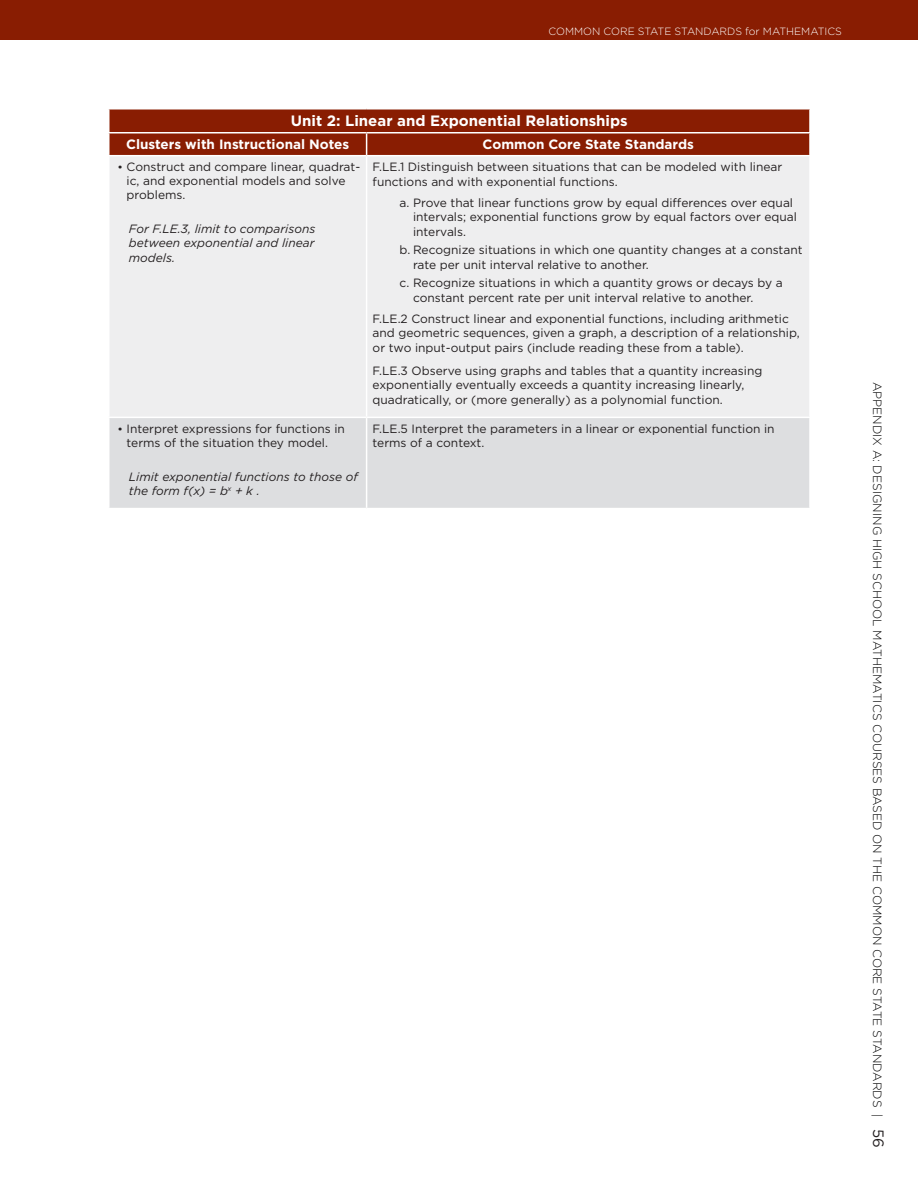
<style>
.page{position:relative;width:918px;height:1188px;background:#fff}
.page>*{position:absolute;margin:0;border:0;box-sizing:border-box;transform-origin:0 0}
.t1{font:700 15px "Gotham";color:#fff}
.t2{font:700 13.5px "Gotham";color:#fff}
.t3{font:12px/14.4px "Gotham";color:#231f20}
.t4{font:italic 12px/14.4px "Gotham";color:#231f20;text-align:justify}
.t5{font:300 12px "Gotham";color:#000}
.t6{font:300 10.5px "Gotham";color:#fff}
.s1{font-weight:400;font-size:15px;color:#231f20}
</style>
<div class="page">
<div style="left:0;top:0;width:918px;height:40px;background:#891d02"></div>
<div style="left:110px;top:157px;width:699px;height:260px;background:#eeeeef"></div>
<div style="left:110px;top:418px;width:699px;height:90px;background:#dddee0"></div>
<svg style="left:109px;top:109px;width:701px;height:46px;background:#8e270d"></svg>
<hr style="left:809px;top:133px;width:2px;height:22px;background:#fff">
<hr style="left:366px;top:156px;width:1px;height:261px;background:#fff">
<hr style="left:366px;top:418px;width:1px;height:90px;background:#fff">
<p class="t6" style="left:549px;top:25px;width:223px">COMMON CORE STATE STANDARDS FOR MAT</p>
<p class="t6" style="left:786px;top:25px;width:17px">HEMAT</p>
<p class="t6" style="left:825px;top:25px;width:19px">ICS</p>
<p class="t1" style="left:291px;top:112px;width:338px">Unit 2: Linear and Exponential Relationships</p>
<p class="t2" style="left:126px;top:136px;width:225px">Clusters with Instructional Notes</p>
<p class="t2" style="left:483px;top:136px;width:213px">Common Core State Standards</p>
<p class="t3" style="left:127px;top:160px;width:235px;line-height:13.8px;text-indent:-9px">• Construct and compare linear, quadrat&shy;ic, and exponential models and solve problems.</p>
<p class="t4" style="left:129px;top:221px;width:188px">For F.LE.3, limit to comparisons between exponential and linear models.</p>
<p class="t3" style="left:373px;top:160px;width:411px">F.LE.1 Distinguish between situations that can be modeled with linear functions and with exponential functions.</p>
<p class="t3" style="left:413px;top:195px;width:385px;text-indent:-14px">a. Prove that linear functions grow by equal differences over equal intervals; exponential functions grow by equal factors over equal intervals.</p>
<p class="t3" style="left:413px;top:243px;width:391px;text-indent:-14px">b. Recognize situations in which one quantity changes at a constant rate per unit interval relative to another.</p>
<p class="t3" style="left:413px;top:276px;width:371px;text-indent:-14px">c. Recognize situations in which a quantity grows or decays by a constant percent rate per unit interval relative to another.</p>
<p class="t3" style="left:373px;top:311px;width:429px">F.LE.2 Construct linear and exponential functions, including arithmetic and geometric sequences, given a graph, a description of a relationship, or two input-output pairs (include reading these from a table).</p>
<p class="t3" style="left:373px;top:363px;width:391px">F.LE.3 Observe using graphs and tables that a quantity increasing exponentially eventually exceeds a quantity increasing linearly, quadratically, or (more generally) as a polynomial function.</p>
<p class="t3" style="left:127px;top:422px;width:220px;line-height:13.8px;text-indent:-9px">• Interpret expressions for functions in terms of the situation they model.</p>
<p class="t4" style="left:129px;top:469px;width:230px">Limit exponential functions to those of the form f(x) = b<sup>x</sup> + k .</p>
<p class="t3" style="left:373px;top:421px;width:404px">F.LE.5 Interpret the parameters in a linear or exponential function in terms of a context.</p>
<p class="t5" style="left:885px;top:382px;width:767px;rotate:90deg">APPENDIX A: DESIGNI NG HIGH SCHOOL MATH EMATICS COURSES BASED ON TH E COMMON CORE STATE STANDARDS | <span class="s1">56</span></p>
</div>
